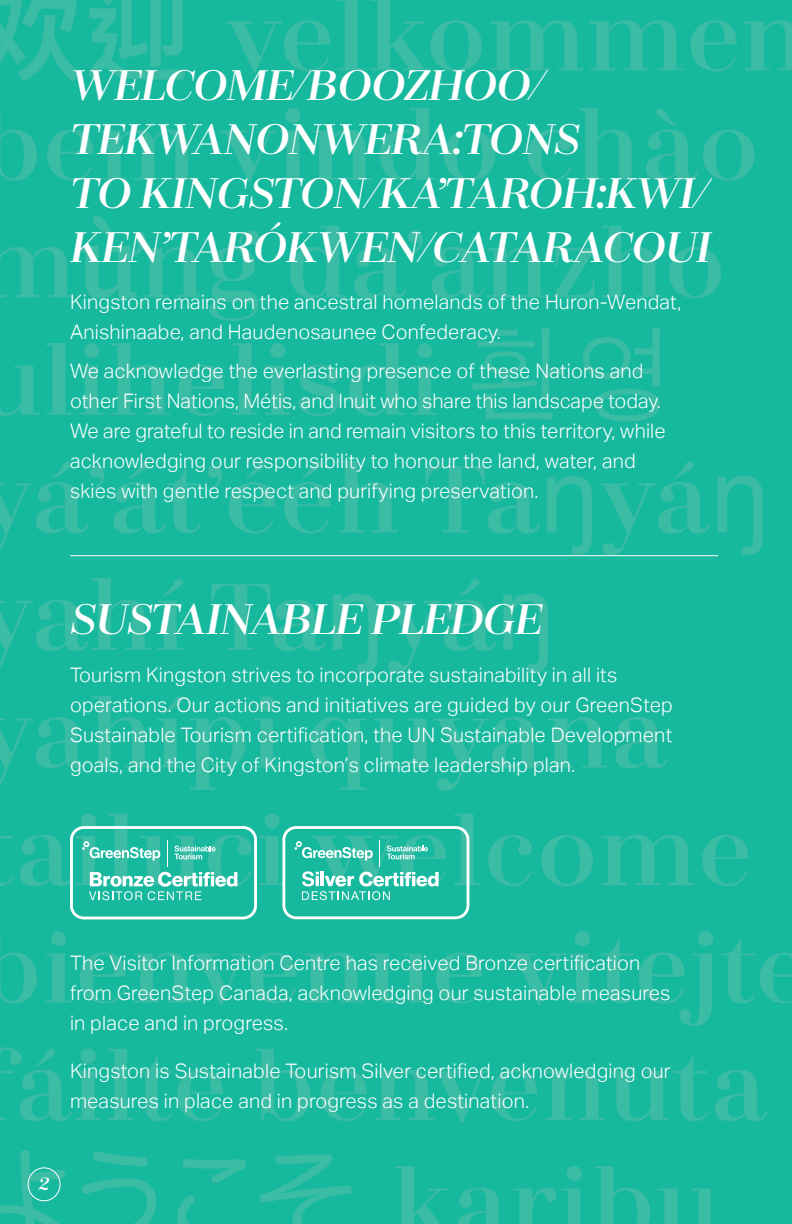
<style>
.page{position:relative;width:792px;height:1224px;background:#fff}
.page>*{position:absolute;margin:0;border:0;box-sizing:border-box;transform-origin:0 0}
.t1{font:italic 600 48px/54px "Zahrah";letter-spacing:-.02em;color:#fff}
.Copy{font:300 20px/30px "Aktiv Grotesk";letter-spacing:.01em;color:#fff}
.t2{font:italic 600 20px "Zahrah";color:#fff}
</style>
<div class="page">
<img style="left:0;top:0;width:792px;height:1224px">
<hr style="left:70px;top:555px;width:648px;height:1px;background:#fff">
<svg style="left:70px;top:826px;width:187px;height:93px;background:#49c6b1"></svg>
<div style="left:28px;top:1167px;width:33px;height:34px;border:1px solid #fff;border-radius:50%"></div>
<svg style="left:282px;top:826px;width:187px;height:93px;background:#46c5b0"></svg>
<h1 class="t1" style="left:70px;top:58px;width:512px">WELCOME/BOOZHOO/<br>TEKWANONWERA:TONS</h1>
<h1 class="t1" style="left:70px;top:166px;width:643px">TO KINGSTON/KA’TAROH:KWI/<br>KEN’TARÓKWEN/CATARACOUI</h1>
<p class="Copy" style="left:70px;top:287px;width:613px">Kingston remains on the ancestral homelands of the Huron-Wendat,<br>Anishinaabe, and Haudenosaunee Confederacy.</p>
<p class="Copy" style="left:70px;top:356px;width:597px">We acknowledge the everlasting presence of these Nations and other First Nations, Métis, and Inuit who share this landscape today.<br>We are grateful to reside in and remain visitors to this territory, while acknowledging our responsibility to honour the land, water, and skies with gentle respect and purifying preservation.</p>
<h1 class="t1" style="left:70px;top:592px;width:474px">SUSTAINABLE PLEDGE</h1>
<p class="Copy" style="left:70px;top:660px;width:604px">Tourism Kingston strives to incorporate sustainability in all its operations. Our actions and initiatives are guided by our GreenStep Sustainable Tourism certification, the UN Sustainable Development goals, and the City of Kingston’s climate leadership plan.</p>
<p class="Copy" style="left:70px;top:948px;width:602px">The Visitor Information Centre has received Bronze certification from GreenStep Canada, acknowledging our sustainable measures in place and in progress.</p>
<p class="Copy" style="left:70px;top:1056px;width:602px">Kingston is Sustainable Tourism Silver certified, acknowledging our measures in place and in progress as a destination.</p>
<p class="t2" style="left:39px;top:1173px;width:12px">2</p>
</div>
